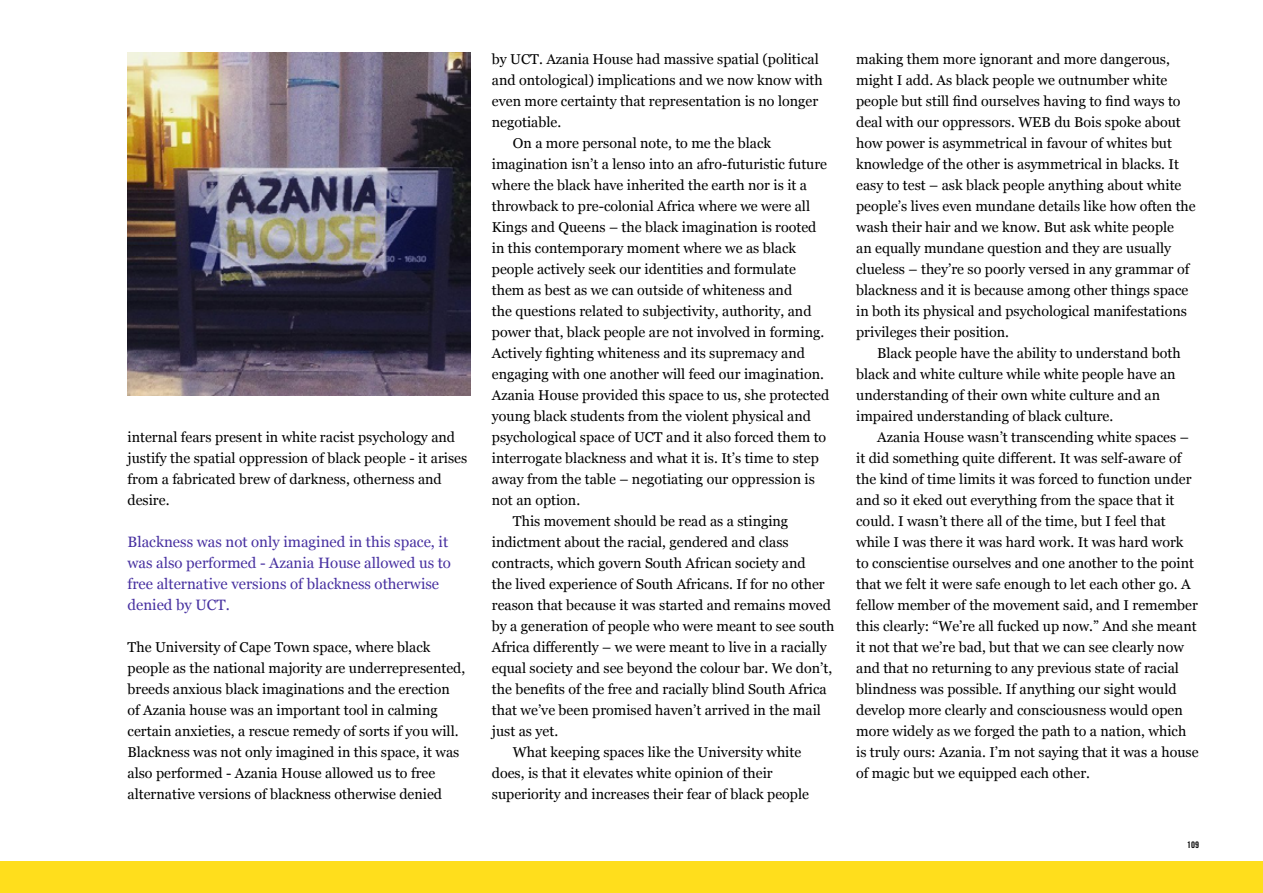
<style>
.page{position:relative;width:1263px;height:893px;background:#fff}
.page>*{position:absolute;margin:0;border:0;box-sizing:border-box;transform-origin:0 0}
.t1{font:15px/21px "Georgia";color:#4730a0}
.t2{font:14.25px/21px "Georgia";color:#000}
.t3{font:9px "Trade Gothic LT Std Bd Cn 20";color:#000}
</style>
<div class="page">
<div style="left:0;top:861px;width:1263px;height:32px;background:#ffde1c"></div>
<img style="left:128px;top:53px;width:343px;height:343px">
<p class="t2" style="left:128px;top:426px;width:341px">internal fears present in white racist psychology and justify the spatial oppression of black people - it arises from a fabricated brew of darkness, otherness and desire.</p>
<p class="t1" style="left:128px;top:530px;width:325px">Blackness was not only imagined in this space, it was also performed - Azania House allowed us to free alternative versions of blackness otherwise denied by UCT.</p>
<p class="t2" style="left:128px;top:636px;width:339px">The University of Cape Town space, where black people as the national majority are underrepresented, breeds anxious black imaginations and the erection of Azania house was an important tool in calming certain anxieties, a rescue remedy of sorts if you will.<br>Blackness was not only imagined in this space, it was also performed - Azania House allowed us to free alternative versions of blackness otherwise denied</p>
<p class="t2" style="left:492px;top:48px;width:328px">by UCT. Azania House had massive spatial (political</p>
<p class="t2" style="left:492px;top:69px;width:332px">and ontological) implications and we now know with</p>
<p class="t2" style="left:492px;top:90px;width:328px">even more certainty that representation is no longer</p>
<p class="t2" style="left:492px;top:111px;width:71px">negotiable.</p>
<p class="t2" style="left:513px;top:132px;width:260px">On a more personal note, to me the black</p>
<p class="t2" style="left:492px;top:153px;width:337px">imagination isn’t a lenso into an afro-futuristic future</p>
<p class="t2" style="left:492px;top:174px;width:317px">where the black have inherited the earth nor is it a</p>
<p class="t2" style="left:492px;top:195px;width:320px">throwback to pre-colonial Africa where we were all</p>
<p class="t2" style="left:492px;top:216px;width:326px">Kings and Queens – the black imagination is rooted</p>
<p class="t2" style="left:492px;top:237px;width:306px">in this contemporary moment where we as black</p>
<p class="t2" style="left:492px;top:258px;width:306px">people actively seek our identities and formulate</p>
<p class="t2" style="left:492px;top:279px;width:302px">them as best as we can outside of whiteness and</p>
<p class="t2" style="left:492px;top:300px;width:321px">the questions related to subjectivity, authority, and</p>
<p class="t2" style="left:492px;top:321px;width:334px">power that, black people are not involved in forming.</p>
<p class="t2" style="left:492px;top:342px;width:315px">Actively fighting whiteness and its supremacy and</p>
<p class="t2" style="left:492px;top:363px;width:334px">engaging with one another will feed our imagination.</p>
<p class="t2" style="left:492px;top:384px;width:339px">Azania House provided this space to us, she protected</p>
<p class="t2" style="left:492px;top:405px;width:321px">young black students from the violent physical and</p>
<p class="t2" style="left:492px;top:426px;width:336px">psychological space of UCT and it also forced them to</p>
<p class="t2" style="left:492px;top:447px;width:328px">interrogate blackness and what it is. It’s time to step</p>
<p class="t2" style="left:492px;top:468px;width:324px">away from the table – negotiating our oppression is</p>
<p class="t2" style="left:492px;top:489px;width:90px">not an option.</p>
<p class="t2" style="left:513px;top:510px;width:277px">This movement should be read as a stinging</p>
<p class="t2" style="left:492px;top:531px;width:298px">indictment about the racial, gendered and class</p>
<p class="t2" style="left:492px;top:552px;width:315px">contracts, which govern South African society and</p>
<p class="t2" style="left:492px;top:573px;width:334px">the lived experience of South Africans. If for no other</p>
<p class="t2" style="left:492px;top:594px;width:341px">reason that because it was started and remains moved</p>
<p class="t2" style="left:492px;top:615px;width:344px">by a generation of people who were meant to see south</p>
<p class="t2" style="left:492px;top:636px;width:337px">Africa differently – we were meant to live in a racially</p>
<p class="t2" style="left:492px;top:657px;width:342px">equal society and see beyond the colour bar. We don’t,</p>
<p class="t2" style="left:492px;top:678px;width:336px">the benefits of the free and racially blind South Africa</p>
<p class="t2" style="left:492px;top:699px;width:331px">that we’ve been promised haven’t arrived in the mail</p>
<p class="t2" style="left:492px;top:720px;width:68px">just as yet.</p>
<p class="t2" style="left:513px;top:741px;width:290px">What keeping spaces like the University white</p>
<p class="t2" style="left:492px;top:762px;width:282px">does, is that it elevates white opinion of their</p>
<p class="t2" style="left:492px;top:783px;width:319px">superiority and increases their fear of black people</p>
<p class="t2" style="left:856px;top:48px;width:341px">making them more ignorant and more dangerous, might I add. As black people we outnumber white people but still find ourselves having to find ways to deal with our oppressors. WEB du Bois spoke about how power is asymmetrical in favour of whites but knowledge of the other is asymmetrical in blacks. It easy to test – ask black people anything about white people’s lives even mundane details like how often the wash their hair and we know. But ask white people<br>an equally mundane question and they are usually clueless – they’re so poorly versed in any grammar of blackness and it is because among other things space in both its physical and psychological manifestations privileges their position.</p>
<p class="t2" style="left:856px;top:342px;width:326px;text-indent:21px">Black people have the ability to understand both black and white culture while white people have an understanding of their own white culture and an impaired understanding of black culture.</p>
<p class="t2" style="left:856px;top:426px;width:344px;text-indent:21px">Azania House wasn’t transcending white spaces – it did something quite different. It was self-aware of the kind of time limits it was forced to function under and so it eked out everything from the space that it could. I wasn’t there all of the time, but I feel that while I was there it was hard work. It was hard work to conscientise ourselves and one another to the point that we felt it were safe enough to let each other go. A fellow member of the movement said, and I remember this clearly: “We’re all fucked up now.” And she meant it not that we’re bad, but that we can see clearly now and that no returning to any previous state of racial blindness was possible. If anything our sight would develop more clearly and consciousness would open more widely as we forged the path to a nation, which is truly ours: Azania. I’m not saying that it was a house of magic but we equipped each other.</p>
<p class="t3" style="left:1187px;top:839px;width:13px">109</p>
</div>
